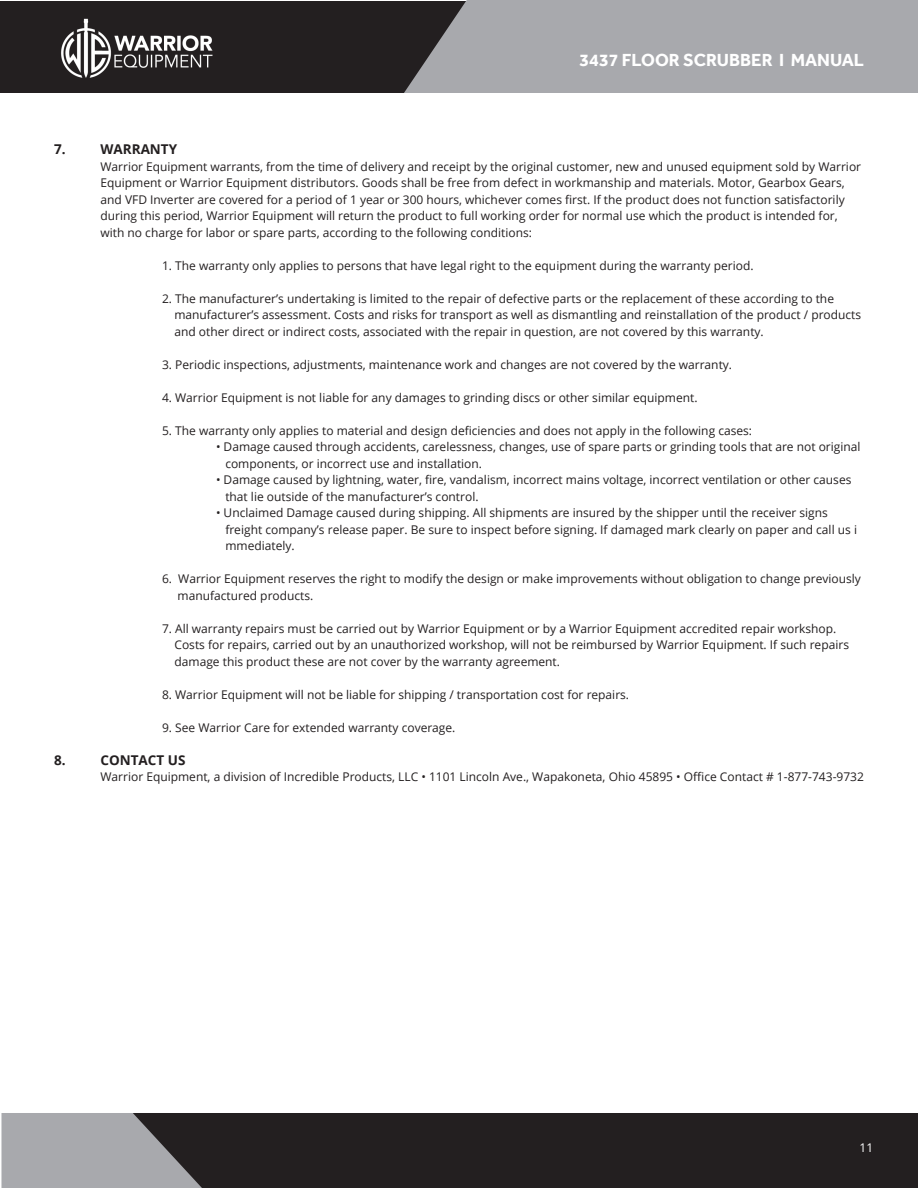
<style>
.page{position:relative;width:918px;height:1188px;background:#fff}
.page>*{position:absolute;margin:0;border:0;box-sizing:border-box;transform-origin:0 0}
.t1{font:700 18px "Effra";color:#fff}
.t2{font:700 13.5px "Open Sans";color:#231f20}
.t3{font:12px/16.5px "Open Sans";color:#231f20}
.t4{font:12px "Open Sans";color:#fff}
</style>
<div class="page">
<div style="left:0;top:1px;width:914px;height:92px;background:#231f20"></div>
<div style="left:404px;top:0;width:514px;height:93px;background:#a8a9ad"></div>
<img style="left:61px;top:18px;width:152px;height:60px">
<div style="left:1px;top:1113px;width:132px;height:75px;background:#a8a9ad"></div>
<div style="left:133px;top:1113px;width:785px;height:75px;background:#231f20"></div>
<h1 class="t1" style="left:579px;top:50px;width:286px">3437 FLOOR SCRUBBER I MANUAL</h1>
<p class="t2" style="left:54px;top:140px;width:13px">7.</p>
<p class="t2" style="left:100px;top:140px;width:78px">WARRANTY</p>
<p class="t3" style="left:100px;top:158px;width:762px">Warrior Equipment warrants, from the time of delivery and receipt by the original customer, new and unused equipment sold by Warrior Equipment or Warrior Equipment distributors. Goods shall be free from defect in workmanship and materials. Motor, Gearbox Gears, and VFD Inverter are covered for a period of 1 year or 300 hours, whichever comes first. If the product does not function satisfactorily during this period, Warrior Equipment will return the product to full working order for normal use which the product is intended for, with no charge for labor or spare parts, according to the following conditions:</p>
<p class="t3" style="left:162px;top:257px;width:593px">1. The warranty only applies to persons that have legal right to the equipment during the warranty period.</p>
<p class="t3" style="left:174px;top:290px;width:688px;text-indent:-12px">2. The manufacturer’s undertaking is limited to the repair of defective parts or the replacement of these according to the manufacturer’s assessment. Costs and risks for transport as well as dismantling and reinstallation of the product / products and other direct or indirect costs, associated with the repair in question, are not covered by this warranty.</p>
<p class="t3" style="left:162px;top:356px;width:572px">3. Periodic inspections, adjustments, maintenance work and changes are not covered by the warranty.</p>
<p class="t3" style="left:162px;top:389px;width:537px">4. Warrior Equipment is not liable for any damages to grinding discs or other similar equipment.</p>
<p class="t3" style="left:162px;top:422px;width:592px">5. The warranty only applies to material and design deficiencies and does not apply in the following cases:</p>
<p class="t3" style="left:225px;top:438px;width:637px;text-indent:-9px">• Damage caused through accidents, carelessness, changes, use of spare parts or grinding tools that are not original components, or incorrect use and installation.</p>
<p class="t3" style="left:225px;top:471px;width:628px;text-indent:-9px">• Damage caused by lightning, water, fire, vandalism, incorrect mains voltage, incorrect ventilation or other causes that lie outside of the manufacturer’s control.</p>
<p class="t3" style="left:225px;top:504px;width:633px;text-indent:-9px">• Unclaimed Damage caused during shipping. All shipments are insured by the shipper until the receiver signs freight company’s release paper. Be sure to inspect before signing. If damaged mark clearly on paper and call us i mmediately.</p>
<p class="t3" style="left:178px;top:570px;width:685px;text-indent:-16px">6. Warrior Equipment reserves the right to modify the design or make improvements without obligation to change previously manufactured products.</p>
<p class="t3" style="left:174px;top:620px;width:676px;text-indent:-12px">7. All warranty repairs must be carried out by Warrior Equipment or by a Warrior Equipment accredited repair workshop.<br>Costs for repairs, carried out by an unauthorized workshop, will not be reimbursed by Warrior Equipment. If such repairs damage this product these are not cover by the warranty agreement.</p>
<p class="t3" style="left:162px;top:686px;width:469px">8. Warrior Equipment will not be liable for shipping / transportation cost for repairs.</p>
<p class="t3" style="left:162px;top:719px;width:295px">9. See Warrior Care for extended warranty coverage.</p>
<p class="t2" style="left:54px;top:750px;width:13px">8.</p>
<p class="t2" style="left:100px;top:750px;width:87px">CONTACT US</p>
<p class="t3" style="left:100px;top:768px;width:765px">Warrior Equipment, a division of Incredible Products, LLC • 1101 Lincoln Ave., Wapakoneta, Ohio 45895 • Office Contact # 1-877-743-9732</p>
<p class="t4" style="left:860px;top:1140px;width:15px">11</p>
</div>
